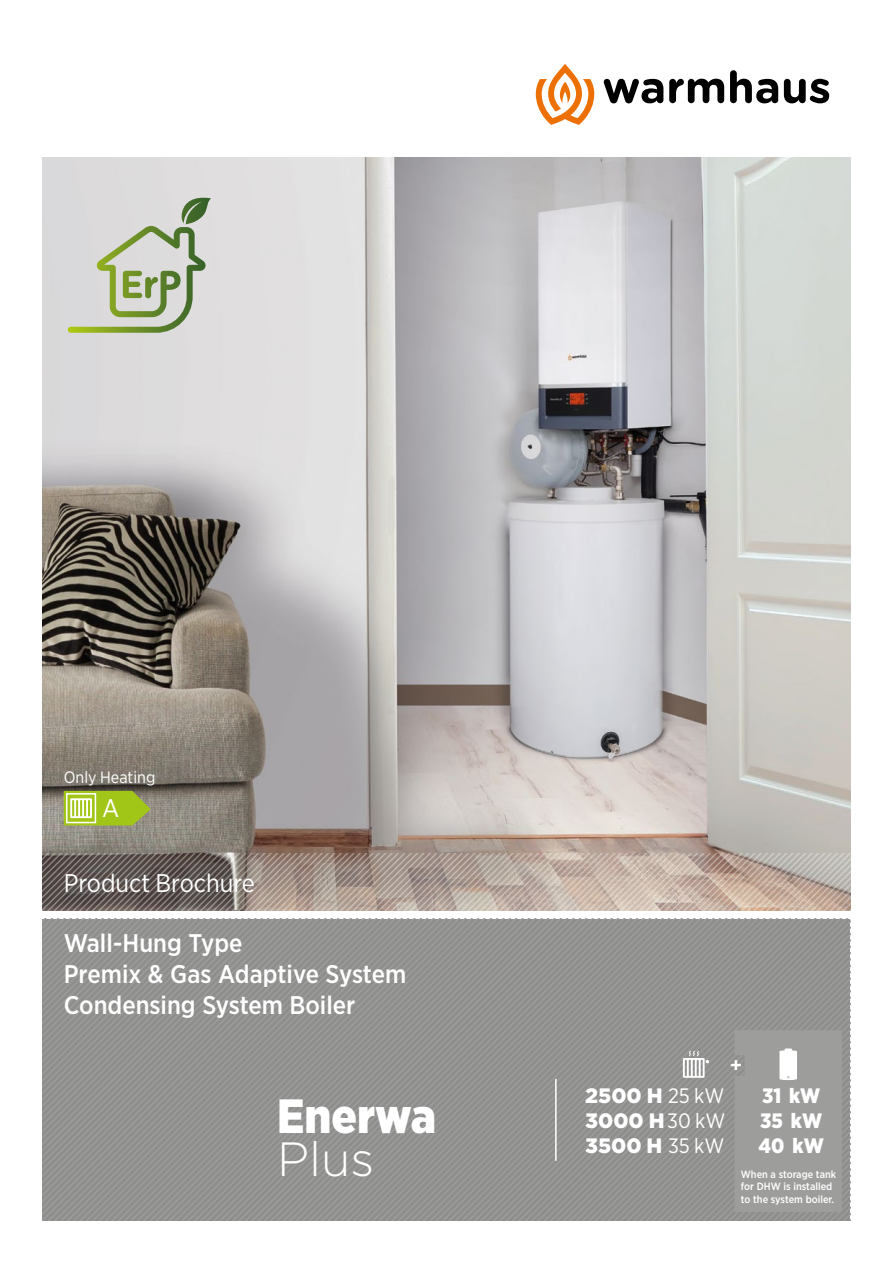
<style>
.page{position:relative;width:893px;height:1263px;background:#fff}
.page>*{position:absolute;margin:0;border:0;box-sizing:border-box;transform-origin:0 0}
.t1{font:900 48px "Gotham Narrow";color:#fff}
.t2{font:300 48px "Gotham";color:#fff}
.t3{font:500 25.5px/30.6px "Gotham Narrow";color:#fff}
.t4{font:25.5px "Gotham Narrow";color:#fff}
.t5{font:500 22.5px "Gotham Narrow";color:#fff}
.t6{font:900 20.85px/24.8px "Gotham";color:#fff;text-align:justify}
.t7{font:900 20.85px/24.8px "Gotham Narrow";color:#fff}
.t8{font:16.5px "Gotham Narrow";color:#fff}
.t9{font:500 10.5px/12.6px "Gotham Narrow";color:#fff}
.s1{font-family:"Gotham Narrow";font-weight:400}
</style>
<div class="page">
<svg style="left:43px;top:919px;width:807px;height:301px;background:#929291"></svg>
<img style="left:43px;top:158px;width:807px;height:696px">
<svg style="left:43px;top:854px;width:807px;height:56px;background:#a4958c"></svg>
<hr style="left:555px;top:1079px;width:2px;height:82px;background:#fff">
<svg style="left:683px;top:1051px;width:26px;height:27px"></svg>
<div style="left:735px;top:1030px;width:107px;height:182px;background:#9d9d9c"></div>
<svg style="left:68px;top:198px;width:143px;height:135px;background:#c2c9b5"></svg>
<svg style="left:64px;top:791px;width:87px;height:34px;background:#adc744"></svg>
<svg style="left:604px;top:70px;width:225px;height:33px"></svg>
<svg style="left:536px;top:64px;width:58px;height:61px"></svg>
<p class="t8" style="left:64px;top:767px;width:93px">Only Heating</p>
<p class="t4" style="left:102px;top:792px;width:19px">A</p>
<p class="t4" style="left:64px;top:867px;width:193px">Product Brochure</p>
<p class="t3" style="left:64px;top:928px;width:344px">Wall-Hung Type<br>Premix &amp; Gas Adaptive System<br>Condensing System Boiler</p>
<h1 class="t1" style="left:277px;top:1084px;width:161px">Enerwa</h1>
<h1 class="t2" style="left:277px;top:1129px;width:99px">Plus</h1>
<p class="t5" style="left:730px;top:1051px;width:14px">+</p>
<p class="t6" style="left:585px;top:1083px;width:142px">2500 H <span class="s1">25 kW </span>3000 H<span class="s1">30 kW </span>3500 H <span class="s1">35 kW</span></p>
<p class="t7" style="left:759px;top:1083px;width:67px">31 kW<br>35 kW<br>40 kW</p>
<p class="t9" style="left:741px;top:1168px;width:97px">When a storage tank for DHW is installed to the system boiler.</p>
</div>
